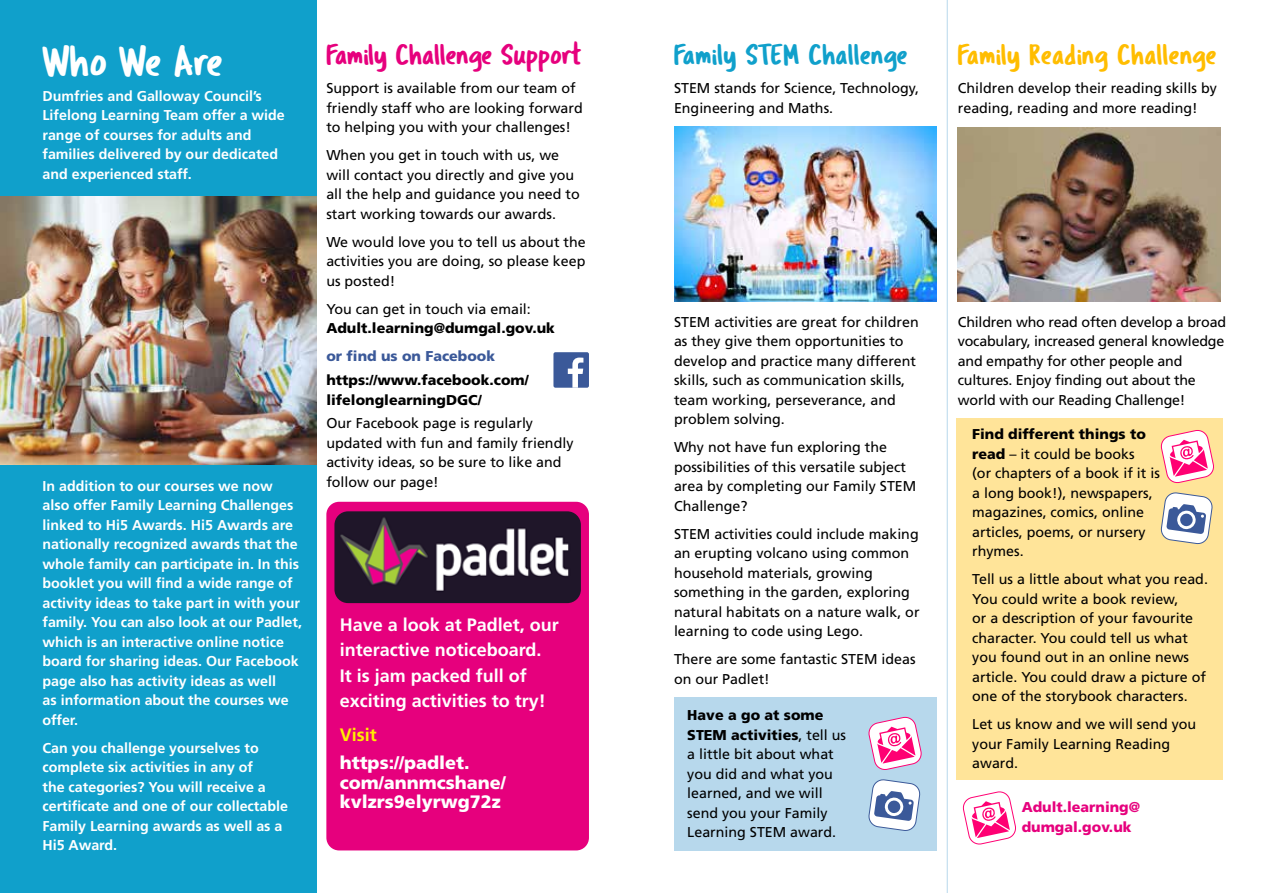
<style>
.page{position:relative;width:1263px;height:893px;background:#fff}
.page>*{position:absolute;margin:0;border:0;box-sizing:border-box;transform-origin:0 0}
.t1{font:45px "Tragic Marker";letter-spacing:-.03em;color:#fff}
.t2{font:30px "Tragic Marker";letter-spacing:-.01em;color:#e6007d}
.t3{font:30px "Tragic Marker";color:#ffbd00}
.t4{font:30px "Tragic Marker";color:#10a0cb}
.t5{font:700 18px/25.5px "Frutiger";color:#fff}
.t6{font:900 18px/19.5px "Frutiger";color:#fff}
.t7{font:700 18px "Frutiger";color:#ffed00}
.t8{font:14.25px/19.5px "Frutiger";color:#000}
.t9{font:700 14.25px/19.5px "Frutiger";color:#fff}
.t10{font:900 14.25px/19.5px "Frutiger";color:#000}
.t11{font:900 14.25px/19.5px "Frutiger";color:#e6007d}
.t12{font:900 14.25px "Frutiger";color:#3b5999}
.s1{font-weight:900}
</style>
<div class="page">
<div style="left:326px;top:502px;width:263px;height:348px;background:#e6007d;border-radius:13px"></div>
<div style="left:956px;top:419px;width:266px;height:361px;background:#ffe499"></div>
<div style="left:674px;top:697px;width:262px;height:153px;background:#b7d8ec"></div>
<div style="left:0;top:0;width:317px;height:893px;background:#10a0cb"></div>
<img style="left:0;top:197px;width:317px;height:268px">
<div style="left:553px;top:352px;width:36px;height:36px;background:#3b5999;border-radius:2px"></div>
<svg style="left:568px;top:358px;width:15px;height:30px"></svg>
<img style="left:334px;top:511px;width:247px;height:92px">
<img style="left:674px;top:127px;width:262px;height:175px">
<img style="left:958px;top:127px;width:262px;height:175px">
<svg style="left:868px;top:716px;width:54px;height:54px"></svg>
<svg style="left:868px;top:779px;width:53px;height:52px"></svg>
<svg style="left:1160px;top:430px;width:54px;height:54px"></svg>
<svg style="left:1160px;top:492px;width:53px;height:53px"></svg>
<svg style="left:962px;top:791px;width:54px;height:54px"></svg>
<hr style="left:947px;top:0;width:1px;height:893px;background:#b7d8ec">
<h1 class="t1" style="left:43px;top:34px;width:183px">Who We Are</h1>
<p class="t9" style="left:43px;top:86px;width:244px">Dumfries and Galloway Council’s<br>Lifelong Learning Team offer a wide range of courses for adults and families delivered by our dedicated and experienced staff.</p>
<p class="t9" style="left:43px;top:476px;width:261px">In addition to our courses we now also offer Family Learning Challenges linked to Hi5 Awards. Hi5 Awards are nationally recognized awards that the whole family can participate in. In this booklet you will find a wide range of activity ideas to take part in with your family. You can also look at our Padlet, which is an interactive online notice board for sharing ideas. Our Facebook page also has activity ideas as well<br>as information about the courses we offer.</p>
<p class="t9" style="left:43px;top:738px;width:247px">Can you challenge yourselves to complete six activities in any of<br>the categories? You will receive a certificate and one of our collectable<br>Family Learning awards as well as a<br>Hi5 Award.</p>
<h2 class="t2" style="left:326px;top:37px;width:258px">Family Challenge Support</h2>
<p class="t8" style="left:326px;top:79px;width:258px">Support is available from our team of friendly staff who are looking forward to helping you with your challenges!</p>
<p class="t8" style="left:326px;top:146px;width:255px">When you get in touch with us, we will contact you directly and give you all the help and guidance you need to start working towards our awards.</p>
<p class="t8" style="left:326px;top:232px;width:261px;text-align:justify">We would love you to tell us about the activities you are doing, so please keep us posted!</p>
<p class="t8" style="left:326px;top:299px;width:206px">You can get in touch via email:</p>
<p class="t10" style="left:326px;top:318px;width:230px">Adult.learning@dumgal.gov.uk</p>
<p class="t12" style="left:326px;top:348px;width:170px">or find us on Facebook</p>
<p class="t10" style="left:326px;top:370px;width:204px">https://www.facebook.com/ lifelonglearningDGC/</p>
<p class="t8" style="left:326px;top:414px;width:249px">Our Facebook page is regularly updated with fun and family friendly activity ideas, so be sure to like and follow our page!</p>
<p class="t5" style="left:340px;top:612px;width:221px">Have a look at Padlet, our interactive noticeboard.<br>It is jam packed full of exciting activities to try!</p>
<p class="t7" style="left:340px;top:724px;width:39px">Visit</p>
<p class="t6" style="left:340px;top:753px;width:168px">https://padlet. com/annmcshane/ kvlzrs9elyrwg72z</p>
<h2 class="t4" style="left:674px;top:37px;width:236px">Family STEM Challenge</h2>
<p class="t8" style="left:674px;top:79px;width:246px">STEM stands for Science, Technology,<br>Engineering and Maths.</p>
<h2 class="t3" style="left:958px;top:37px;width:261px">Family Reading Challenge</h2>
<p class="t8" style="left:958px;top:79px;width:260px">Children develop their reading skills by reading, reading and more reading!</p>
<p class="t8" style="left:674px;top:312px;width:246px">STEM activities are great for children as they give them opportunities to develop and practice many different skills, such as communication skills, team working, perseverance, and problem solving.</p>
<p class="t8" style="left:674px;top:437px;width:244px">Why not have fun exploring the possibilities of this versatile subject area by completing our Family STEM<br>Challenge?</p>
<p class="t8" style="left:674px;top:524px;width:247px">STEM activities could include making an erupting volcano using common household materials, growing something in the garden, exploring natural habitats on a nature walk, or learning to code using Lego.</p>
<p class="t8" style="left:674px;top:649px;width:243px">There are some fantastic STEM ideas on our Padlet!</p>
<p class="t8" style="left:687px;top:705px;width:160px"><span class="s1">Have a go at some<br>STEM activities</span>, tell us a little bit about what you did and what you learned, and we will send you your Family<br>Learning STEM award.</p>
<p class="t8" style="left:958px;top:312px;width:270px">Children who read often develop a broad vocabulary, increased general knowledge and empathy for other people and cultures. Enjoy finding out about the world with our Reading Challenge!</p>
<p class="t8" style="left:972px;top:424px;width:189px"><span class="s1">Find different things to read</span> – it could be books<br>(or chapters of a book if it is a long book!), newspapers, magazines, comics, online articles, poems, or nursery rhymes.</p>
<p class="t8" style="left:972px;top:569px;width:237px">Tell us a little about what you read.<br>You could write a book review,<br>or a description of your favourite character. You could tell us what you found out in an online news article. You could draw a picture of one of the storybook characters.</p>
<p class="t8" style="left:972px;top:714px;width:226px">Let us know and we will send you your Family Learning Reading award.</p>
<p class="t11" style="left:1022px;top:797px;width:120px">Adult.learning@ dumgal.gov.uk</p>
</div>
